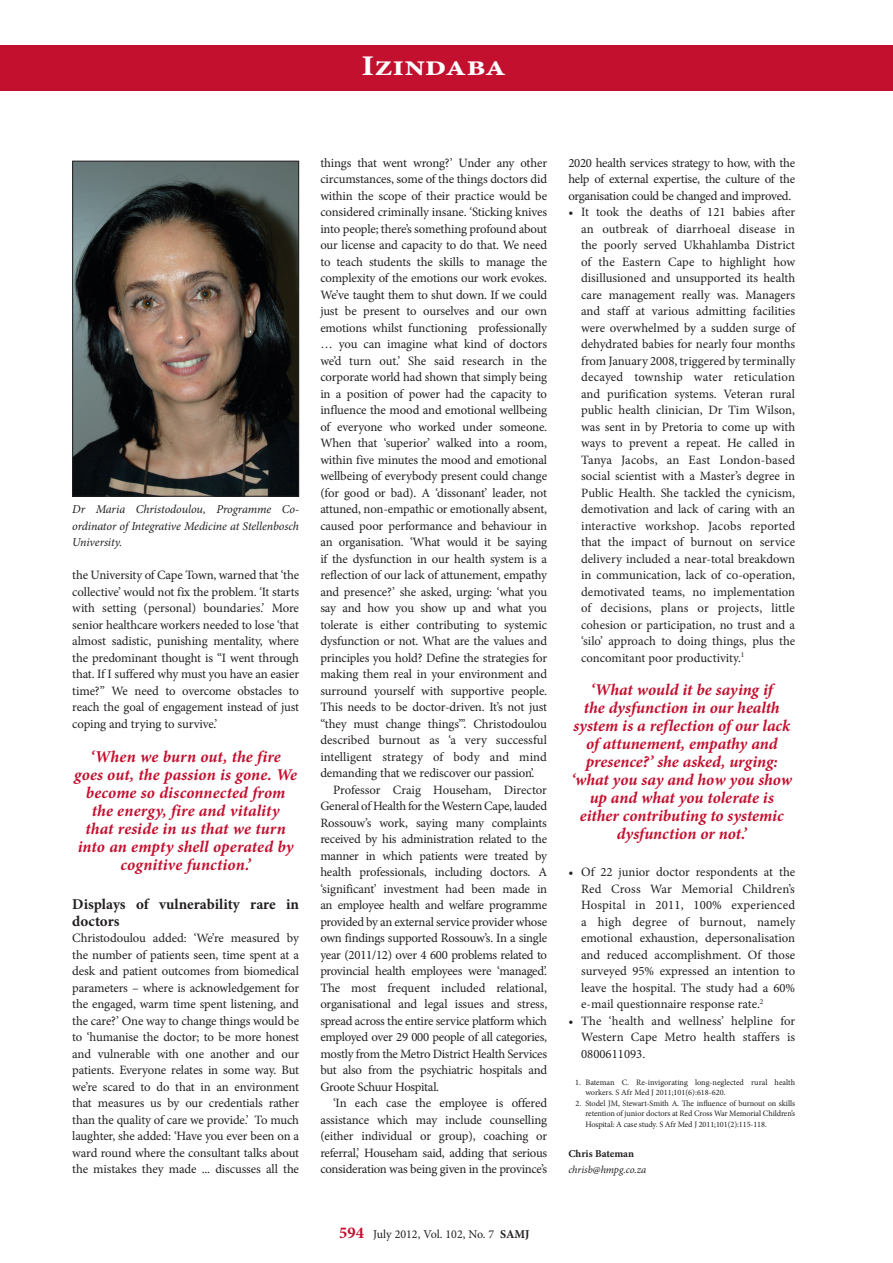
<style>
.page{position:relative;width:893px;height:1263px;background:#fff}
.page>*{position:absolute;margin:0;border:0;box-sizing:border-box;transform-origin:0 0}
.t1{font:700 28.5px "Minion Pro";color:#fff;scale:1.2 1}
.IZIN_CALLOUT{font:italic 700 16.5px/18px "Minion Pro";letter-spacing:.005em;color:#c3102f;text-align:center}
.C_HEAD{font:700 15px/16.5px "Minion Pro";color:#231f20}
.BODY_TEXT_1ST_PARAGR{font:12.75px/16.5px "Minion Pro";letter-spacing:-.005em;color:#231f20;text-align:justify}
.BODY_TEXT_INDENT{font:12.75px/16.5px "Minion Pro";letter-spacing:-.02em;color:#231f20;text-align:justify}
.CAPTIONS{font:italic 12px/16.5px "Minion Pro";letter-spacing:-.01em;color:#231f20;text-align:justify}
.t2{font:12px "Minion Pro";color:#231f20}
.AUTHOR_DETAILS{font:italic 10.5px "Minion Pro";letter-spacing:-.005em;color:#231f20}
.AUTHOR_NAME_BOTTOM{font:700 10.5px "Minion Pro";color:#231f20}
.t3{font:8.25px/10.5px "Minion Pro";letter-spacing:-.005em;color:#231f20}
.s1{font-weight:700;font-size:16.5px;color:#c3102f}
.s2{font-weight:700}
</style>
<div class="page">
<div style="left:0;top:45px;width:893px;height:45px;background:#c3102f"></div>
<img style="left:74px;top:163px;width:223px;height:332px">
<div style="left:72px;top:161px;width:227px;height:336px;border:1px solid #231f20"></div>
<h1 class="t1" style="left:361px;top:46px;width:122px">Izindaba</h1>
<p class="CAPTIONS" style="left:72px;top:501px;width:228px">Dr Maria Christodoulou, Programme Co&shy;ordinator of Integrative Medicine at Stellenbosch University.</p>
<p class="BODY_TEXT_INDENT" style="left:72px;top:567px;width:228px">the University of Cape Town, warned that ‘the collective’ would not fix the problem. ‘It starts with setting (personal) boundaries.’ More senior healthcare workers needed to lose ‘that almost sadistic, punishing mentality, where the predominant thought is “I went through that. If I suffered why must you have an easier time?” We need to overcome obstacles to reach the goal of engagement instead of just coping and trying to survive.’</p>
<p class="IZIN_CALLOUT" style="left:74px;top:748px;width:225px">‘When we burn out, the fire goes out, the passion is gone. We become so disconnected from the energy, fire and vitality<br>that reside in us that we turn into an empty shell operated by cognitive function.’</p>
<p class="C_HEAD" style="left:72px;top:896px;width:228px">Displays of vulnerability rare in doctors</p>
<p class="BODY_TEXT_1ST_PARAGR" style="left:72px;top:930px;width:228px">Christodoulou added: ‘We’re measured by the number of patients seen, time spent at a desk and patient outcomes from biomedical parameters – where is acknowledgement for the engaged, warm time spent listening, and the care?’ One way to change things would be to ‘humanise the doctor; to be more honest and vulnerable with one another and our patients. Everyone relates in some way. But we’re scared to do that in an environment that measures us by our credentials rather than the quality of care we provide.’ To much laughter, she added: ‘Have you ever been on a ward round where the consultant talks about the mistakes they made ... discusses all the</p>
<p class="BODY_TEXT_1ST_PARAGR" style="left:320px;top:154px;width:228px">things that went wrong?’ Under any other circumstances, some of the things doctors did within the scope of their practice would be considered criminally insane. ‘Sticking knives into people; there’s something profound about our license and capacity to do that. We need to teach students the skills to manage the complexity of the emotions our work evokes.<br>We’ve taught them to shut down. If we could just be present to ourselves and our own emotions whilst functioning professionally … you can imagine what kind of doctors we’d turn out.’ She said research in the corporate world had shown that simply being in a position of power had the capacity to influence the mood and emotional wellbeing of everyone who worked under someone.<br>When that ‘superior’ walked into a room, within five minutes the mood and emotional wellbeing of everybody present could change (for good or bad). A ‘dissonant’ leader, not attuned, non-empathic or emotionally absent, caused poor performance and behaviour in an organisation. ‘What would it be saying if the dysfunction in our health system is a reflection of our lack of attunement, empathy and presence?’ she asked, urging: ‘what you say and how you show up and what you tolerate is either contributing to systemic dysfunction or not. What are the values and principles you hold? Define the strategies for making them real in your environment and surround yourself with supportive people.<br>This needs to be doctor-driven. It’s not just “they must change things”’. Christodoulou described burnout as ‘a very successful intelligent strategy of body and mind demanding that we rediscover our passion’.</p>
<p class="BODY_TEXT_INDENT" style="left:320px;top:781px;width:228px;text-indent:13px">Professor Craig Househam, Director General of Health for the Western Cape, lauded Rossouw’s work, saying many complaints received by his administration related to the manner in which patients were treated by health professionals, including doctors. A ‘significant’ investment had been made in an employee health and welfare programme provided by an external service provider whose own findings supported Rossouw’s. In a single year (2011/12) over 4 600 problems related to provincial health employees were ‘managed’.<br>The most frequent included relational, organisational and legal issues and stress, spread across the entire service platform which employed over 29 000 people of all categories, mostly from the Metro District Health Services but also from the psychiatric hospitals and Groote Schuur Hospital.</p>
<p class="BODY_TEXT_INDENT" style="left:320px;top:1095px;width:228px;text-indent:13px">‘In each case the employee is offered assistance which may include counselling (either individual or group), coaching or referral,’ Househam said, adding that serious consideration was being given in the province’s</p>
<p class="t2" style="left:339px;top:1226px;width:192px"><span class="s1">594</span> July 2012, Vol. 102, No. 7 <span class="s2">SAMJ</span></p>
<p class="BODY_TEXT_INDENT" style="left:568px;top:154px;width:228px">2020 health services strategy to how, with the help of external expertise, the culture of the organisation could be changed and improved.</p>
<p class="BODY_TEXT_1ST_PARAGR" style="left:581px;top:204px;width:216px;text-indent:-13px">• It took the deaths of 121 babies after an outbreak of diarrhoeal disease in the poorly served Ukhahlamba District of the Eastern Cape to highlight how disillusioned and unsupported its health care management really was. Managers and staff at various admitting facilities were overwhelmed by a sudden surge of dehydrated babies for nearly four months from January 2008, triggered by terminally decayed township water reticulation and purification systems. Veteran rural public health clinician, Dr Tim Wilson, was sent in by Pretoria to come up with ways to prevent a repeat. He called in Tanya Jacobs, an East London-based social scientist with a Master’s degree in Public Health. She tackled the cynicism, demotivation and lack of caring with an interactive workshop. Jacobs reported that the impact of burnout on service delivery included a near-total breakdown in communication, lack of co-operation, demotivated teams, no implementation of decisions, plans or projects, little cohesion or participation, no trust and a ‘silo’ approach to doing things, plus the concomitant poor productivity.<sup>1</sup></p>
<p class="IZIN_CALLOUT" style="left:571px;top:680px;width:222px">‘What would it be saying if<br>the dysfunction in our health system is a reflection of our lack of attunement, empathy and presence?’ she asked, urging: ‘what you say and how you show up and what you tolerate is either contributing to systemic dysfunction or not.’</p>
<p class="BODY_TEXT_1ST_PARAGR" style="left:581px;top:864px;width:216px;text-indent:-13px">• Of 22 junior doctor respondents at the Red Cross War Memorial Children’s Hospital in 2011, 100% experienced a high degree of burnout, namely emotional exhaustion, depersonalisation and reduced accomplishment. Of those surveyed 95% expressed an intention to leave the hospital. The study had a 60% e-mail questionnaire response rate.<sup>2</sup></p>
<p class="BODY_TEXT_1ST_PARAGR" style="left:581px;top:1012px;width:216px;text-indent:-13px">• The ‘health and wellness’ helpline for Western Cape Metro health staffers is 0800611093.</p>
<p class="t3" style="left:585px;top:1077px;width:211px;text-indent:-10px">1. Bateman C. Re-invigorating long-neglected rural health workers. S Afr Med J 2011;101(6):618-620.</p>
<p class="t3" style="left:585px;top:1098px;width:211px;text-align:justify;text-indent:-10px">2. Stodel JM, Stewart-Smith A. The influence of burnout on skills retention of junior doctors at Red Cross War Memorial Children’s Hospital: A case study. S Afr Med J 2011;101(2):115-118.</p>
<p class="AUTHOR_NAME_BOTTOM" style="left:568px;top:1146px;width:67px">Chris Bateman</p>
<p class="AUTHOR_DETAILS" style="left:568px;top:1163px;width:79px">chrisb@hmpg.co.za</p>
</div>
